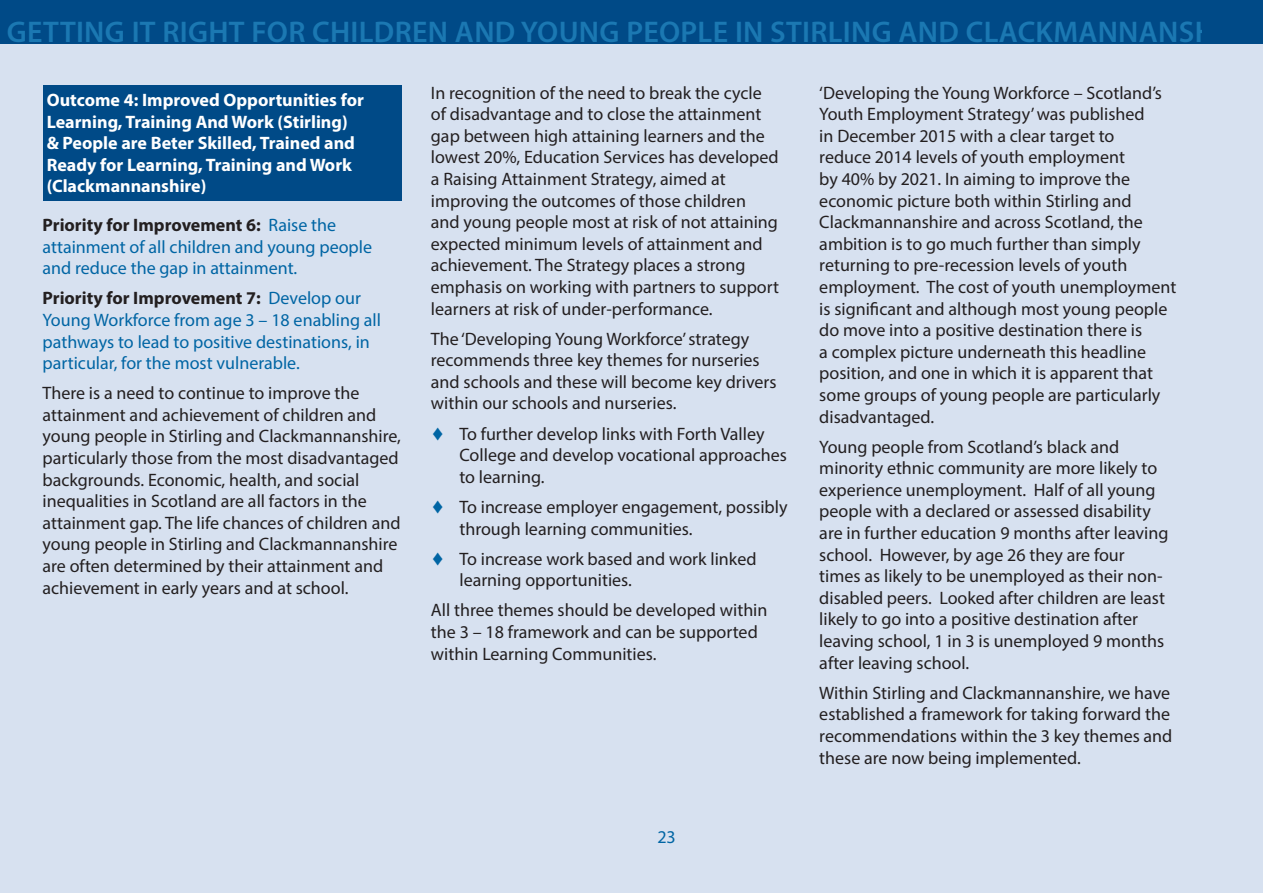
<style>
.page{position:relative;width:1263px;height:893px;background:#d7e1f0}
.page>*{position:absolute;margin:0;border:0;box-sizing:border-box;transform-origin:0 0}
.t1{font:600 30px "Myriad Pro";letter-spacing:.01em;color:#1b78b2}
.t2{font:18px/21.6px "Myriad Pro";color:#231f20}
.heading{font:18px/21.6px "Myriad Pro";color:#0065a4}
.white_text{font:700 18px/21.6px "Myriad Pro";color:#fff}
.s1{font-weight:700;color:#231f20}
</style>
<div class="page">
<div style="left:0;top:0;width:1263px;height:44px;background:#004a87"></div>
<div style="left:43px;top:85px;width:358px;height:116px;background:#004a87"></div>
<h1 class="t1" style="left:7px;top:13px;width:1251px">GETTING IT RIGHT FOR CHILDREN AND YOUNG PEOPLE IN STIRLING AND CLACKMANNANSHIRE</h1>
<p class="white_text" style="left:47px;top:89px;width:319px">Outcome 4: Improved Opportunities for Learning, Training And Work (Stirling) &amp; People are Beter Skilled, Trained and Ready for Learning, Training and Work (Clackmannanshire)</p>
<p class="heading" style="left:43px;top:214px;width:331px"><span class="s1">Priority for Improvement 6:</span> Raise the attainment of all children and young people and reduce the gap in attainment.</p>
<p class="heading" style="left:43px;top:287px;width:340px"><span class="s1">Priority for Improvement 7:</span> Develop our Young Workforce from age 3 – 18 enabling all pathways to lead to positive destinations, in particular, for the most vulnerable.</p>
<p class="t2" style="left:43px;top:382px;width:360px">There is a need to continue to improve the attainment and achievement of children and young people in Stirling and Clackmannanshire, particularly those from the most disadvantaged backgrounds. Economic, health, and social inequalities in Scotland are all factors in the attainment gap. The life chances of children and young people in Stirling and Clackmannanshire are often determined by their attainment and achievement in early years and at school.</p>
<p class="t2" style="left:431px;top:81px;width:350px">In recognition of the need to break the cycle of disadvantage and to close the attainment gap between high attaining learners and the lowest 20%, Education Services has developed a Raising Attainment Strategy, aimed at improving the outcomes of those children and young people most at risk of not attaining expected minimum levels of attainment and achievement. The Strategy places a strong emphasis on working with partners to support learners at risk of under-performance.</p>
<p class="t2" style="left:431px;top:328px;width:347px">The ‘Developing Young Workforce’ strategy recommends three key themes for nurseries and schools and these will become key drivers within our schools and nurseries.</p>
<p class="t2" style="left:459px;top:422px;width:329px">To further develop links with Forth Valley<br>College and develop vocational approaches to learning.</p>
<p class="t2" style="left:459px;top:496px;width:330px">To increase employer engagement, possibly through learning communities.</p>
<p class="t2" style="left:459px;top:547px;width:299px">To increase work based and work linked learning opportunities.</p>
<p class="t2" style="left:431px;top:599px;width:338px">All three themes should be developed within the 3 – 18 framework and can be supported within Learning Communities.</p>
<p class="heading" style="left:657px;top:826px;width:20px">23</p>
<p class="t2" style="left:819px;top:81px;width:358px">‘Developing the Young Workforce – Scotland’s Youth Employment Strategy’ was published<br>in December 2015 with a clear target to<br>reduce 2014 levels of youth employment<br>by 40% by 2021. In aiming to improve the economic picture both within Stirling and Clackmannanshire and across Scotland, the ambition is to go much further than simply returning to pre-recession levels of youth employment. The cost of youth unemployment is significant and although most young people do move into a positive destination there is<br>a complex picture underneath this headline position, and one in which it is apparent that some groups of young people are particularly disadvantaged.</p>
<p class="t2" style="left:819px;top:436px;width:351px">Young people from Scotland’s black and minority ethnic community are more likely to experience unemployment. Half of all young people with a declared or assessed disability are in further education 9 months after leaving school. However, by age 26 they are four times as likely to be unemployed as their non&shy;disabled peers. Looked after children are least likely to go into a positive destination after leaving school, 1 in 3 is unemployed 9 months after leaving school.</p>
<p class="t2" style="left:819px;top:682px;width:355px">Within Stirling and Clackmannanshire, we have established a framework for taking forward the recommendations within the 3 key themes and these are now being implemented.</p>
</div>
